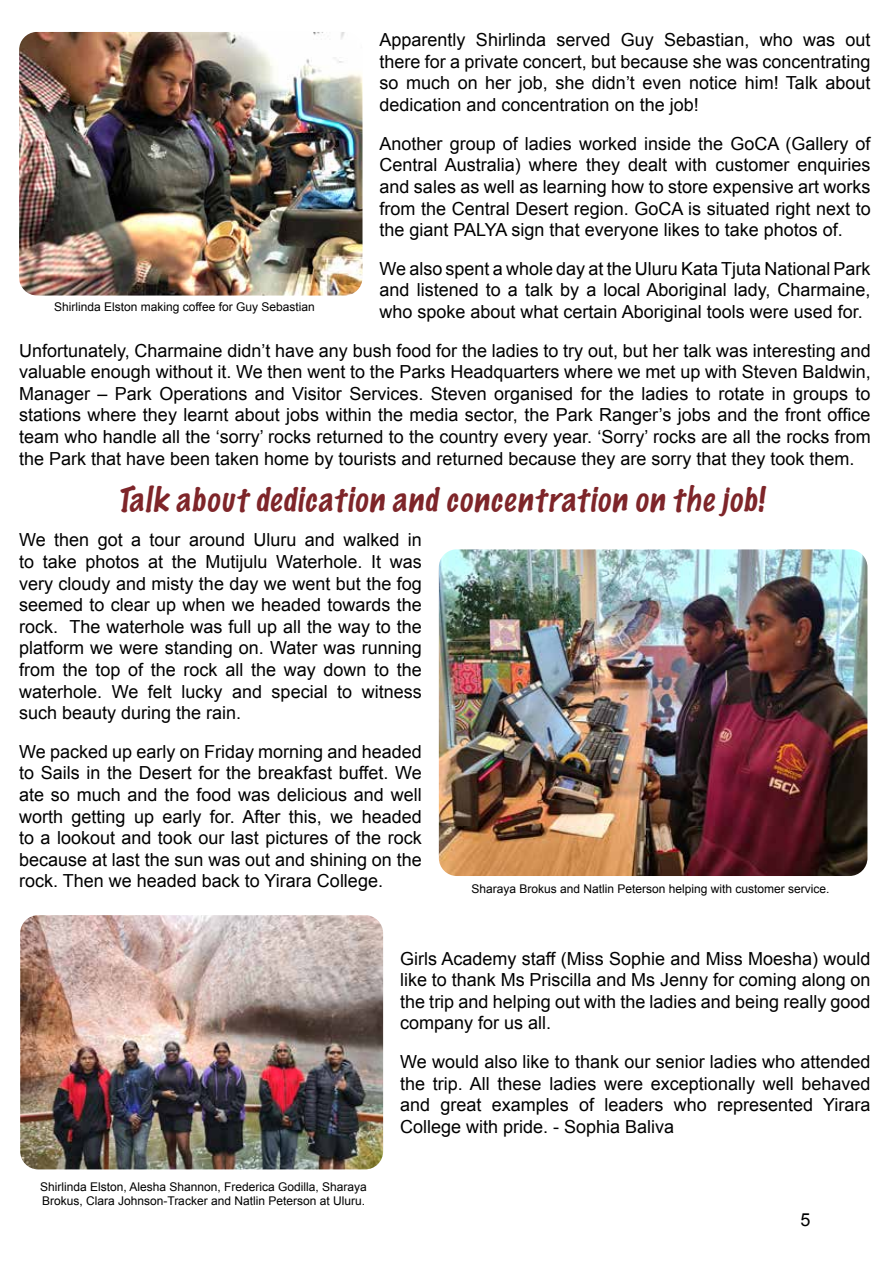
<style>
.page{position:relative;width:893px;height:1263px;background:#fff}
.page>*{position:absolute;margin:0;border:0;box-sizing:border-box;transform-origin:0 0}
.t1{font:100 31.5px "Marker Felt";color:#7e2529}
.t2{font:18px/21.6px "Arial";color:#000;text-align:justify}
.t3{font:12px/14.4px "Arial";color:#000}
</style>
<div class="page">
<img style="left:19px;top:32px;width:343px;height:264px">
<img style="left:439px;top:549px;width:428px;height:327px">
<img style="left:20px;top:915px;width:363px;height:254px">
<p class="t2" style="left:379px;top:29px;width:493px">Apparently Shirlinda served Guy Sebastian, who was out there for a private concert, but because she was concentrating so much on her job, she didn’t even notice him! Talk about dedication and concentration on the job!</p>
<p class="t2" style="left:379px;top:133px;width:493px">Another group of ladies worked inside the GoCA (Gallery of Central Australia) where they dealt with customer enquiries and sales as well as learning how to store expensive art works from the Central Desert region. GoCA is situated right next to the giant PALYA sign that everyone likes to take photos of.</p>
<p class="t2" style="left:379px;top:258px;width:493px">We also spent a whole day at the Uluru Kata Tjuta National Park and listened to a talk by a local Aboriginal lady, Charmaine, who spoke about what certain Aboriginal tools were used for.</p>
<p class="t2" style="left:19px;top:340px;width:853px">Unfortunately, Charmaine didn’t have any bush food for the ladies to try out, but her talk was interesting and valuable enough without it. We then went to the Parks Headquarters where we met up with Steven Baldwin, Manager – Park Operations and Visitor Services. Steven organised for the ladies to rotate in groups to stations where they learnt about jobs within the media sector, the Park Ranger’s jobs and the front office team who handle all the ‘sorry’ rocks returned to the country every year. ‘Sorry’ rocks are all the rocks from the Park that have been taken home by tourists and returned because they are sorry that they took them.</p>
<p class="t3" style="left:54px;top:299px;width:262px">Shirlinda Elston making coffee for Guy Sebastian</p>
<h1 class="t1" style="left:117px;top:474px;width:655px">Talk aboutdedication and concentration on thejob!</h1>
<p class="t2" style="left:19px;top:529px;width:404px">We then got a tour around Uluru and walked in to take photos at the Mutijulu Waterhole. It was very cloudy and misty the day we went but the fog seemed to clear up when we headed towards the rock. The waterhole was full up all the way to the platform we were standing on. Water was running from the top of the rock all the way down to the waterhole. We felt lucky and special to witness such beauty during the rain.</p>
<p class="t2" style="left:19px;top:741px;width:404px">We packed up early on Friday morning and headed to Sails in the Desert for the breakfast buffet. We ate so much and the food was delicious and well worth getting up early for. After this, we headed to a lookout and took our last pictures of the rock because at last the sun was out and shining on the rock. Then we headed back to Yirara College.</p>
<p class="t3" style="left:471px;top:882px;width:360px">Sharaya Brokus and Natlin Peterson helping with customer service.</p>
<p class="t3" style="left:40px;top:1179px;width:328px">Shirlinda Elston, Alesha Shannon, Frederica Godilla, Sharaya<br>Brokus, Clara Johnson-Tracker and Natlin Peterson at Uluru.</p>
<p class="t2" style="left:400px;top:948px;width:472px">Girls Academy staff (Miss Sophie and Miss Moesha) would like to thank Ms Priscilla and Ms Jenny for coming along on the trip and helping out with the ladies and being really good company for us all.</p>
<p class="t2" style="left:400px;top:1051px;width:472px">We would also like to thank our senior ladies who attended the trip. All these ladies were exceptionally well behaved and great examples of leaders who represented Yirara College with pride. - Sophia Baliva</p>
<p class="t2" style="left:800px;top:1209px;width:12px">5</p>
</div>
